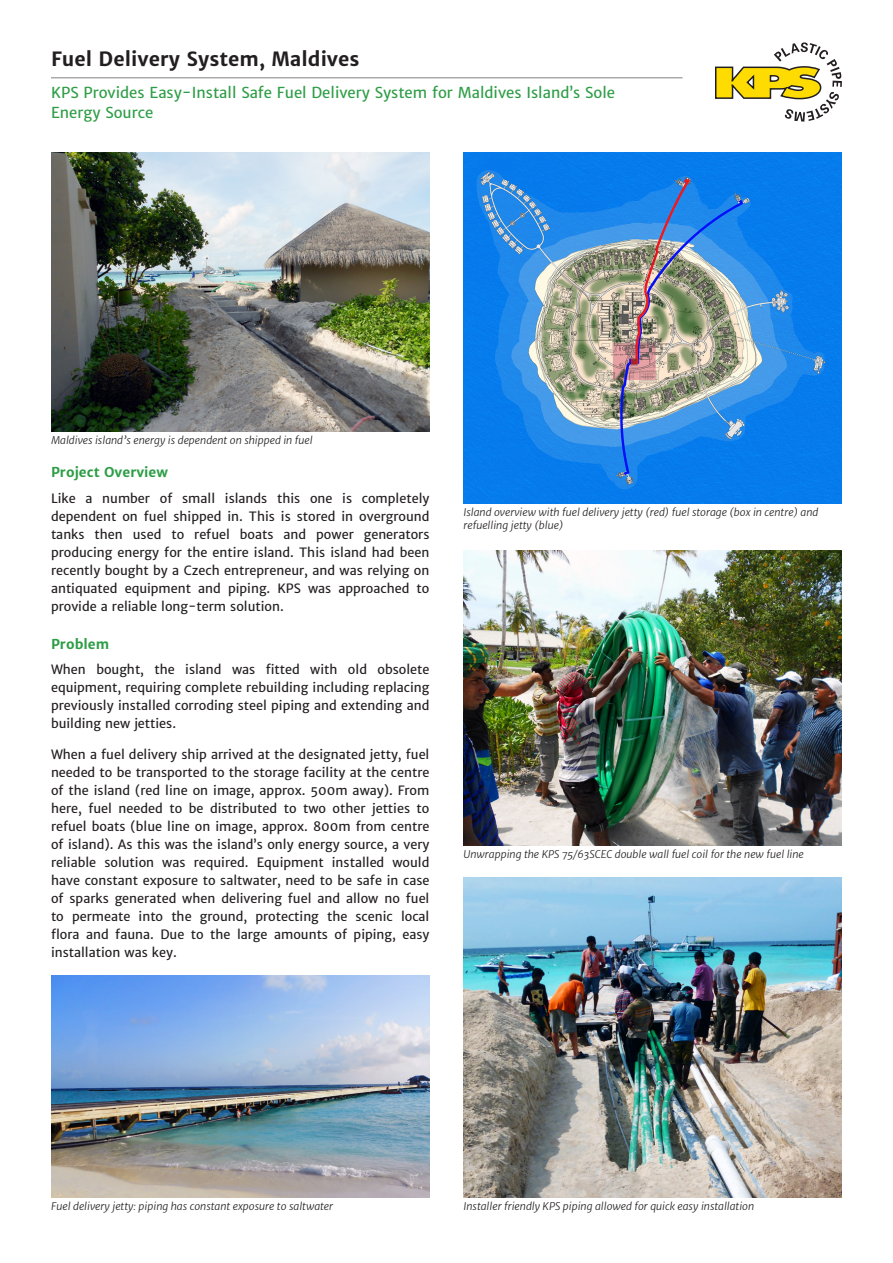
<style>
.page{position:relative;width:893px;height:1263px;background:#fff}
.page>*{position:absolute;margin:0;border:0;box-sizing:border-box;transform-origin:0 0}
.t1{font:700 19.5px "Merriweather Sans";color:#231f20}
.t2{font:15px/19.5px "Merriweather Sans";color:#2d9d46}
.t3{font:700 13.5px "Merriweather Sans";color:#2d9d46}
.t4{font:12.75px/18px "Merriweather Sans";color:#231f20;text-align:justify}
.t5{font:italic 10.5px/12.6px "Merriweather Sans";color:#231f20}
</style>
<div class="page">
<hr style="left:51px;top:77px;width:631px;height:1px;background:#808285">
<img style="left:51px;top:152px;width:378px;height:279px">
<img style="left:464px;top:152px;width:378px;height:352px">
<img style="left:463px;top:550px;width:379px;height:295px">
<img style="left:463px;top:877px;width:379px;height:320px">
<img style="left:51px;top:976px;width:378px;height:221px">
<svg style="left:715px;top:42px;width:127px;height:80px"></svg>
<p class="t1" style="left:51px;top:47px;width:310px">Fuel Delivery System, Maldives</p>
<p class="t2" style="left:51px;top:83px;width:566px">KPS Provides Easy-Install Safe Fuel Delivery System for Maldives Island’s Sole<br>Energy Source</p>
<p class="t5" style="left:51px;top:434px;width:263px">Maldives island’s energy is dependent on shipped in fuel</p>
<p class="t3" style="left:51px;top:464px;width:119px">Project Overview</p>
<p class="t4" style="left:51px;top:489px;width:380px">Like a number of small islands this one is completely dependent on fuel shipped in. This is stored in overground tanks then used to refuel boats and power generators producing energy for the entire island. This island had been recently bought by a Czech entrepreneur, and was relying on antiquated equipment and piping. KPS was approached to provide a reliable long-term solution.</p>
<p class="t3" style="left:51px;top:636px;width:60px">Problem</p>
<p class="t4" style="left:51px;top:661px;width:380px">When bought, the island was fitted with old obsolete equipment, requiring complete rebuilding including replacing previously installed corroding steel piping and extending and building new jetties.</p>
<p class="t4" style="left:51px;top:745px;width:380px">When a fuel delivery ship arrived at the designated jetty, fuel needed to be transported to the storage facility at the centre of the island (red line on image, approx. 500m away). From here, fuel needed to be distributed to two other jetties to refuel boats (blue line on image, approx. 800m from centre of island). As this was the island’s only energy source, a very reliable solution was required. Equipment installed would have constant exposure to saltwater, need to be safe in case of sparks generated when delivering fuel and allow no fuel to permeate into the ground, protecting the scenic local flora and fauna. Due to the large amounts of piping, easy installation was key.</p>
<p class="t5" style="left:463px;top:506px;width:356px">Island overview with fuel delivery jetty (red) fuel storage (box in centre) and refuelling jetty (blue)</p>
<p class="t5" style="left:463px;top:848px;width:342px">Unwrapping the KPS 75/63SCEC double wall fuel coil for the new fuel line</p>
<p class="t5" style="left:51px;top:1200px;width:284px">Fuel delivery jetty: piping has constant exposure to saltwater</p>
<p class="t5" style="left:463px;top:1199px;width:292px">Installer friendly KPS piping allowed for quick easy installation</p>
</div>
